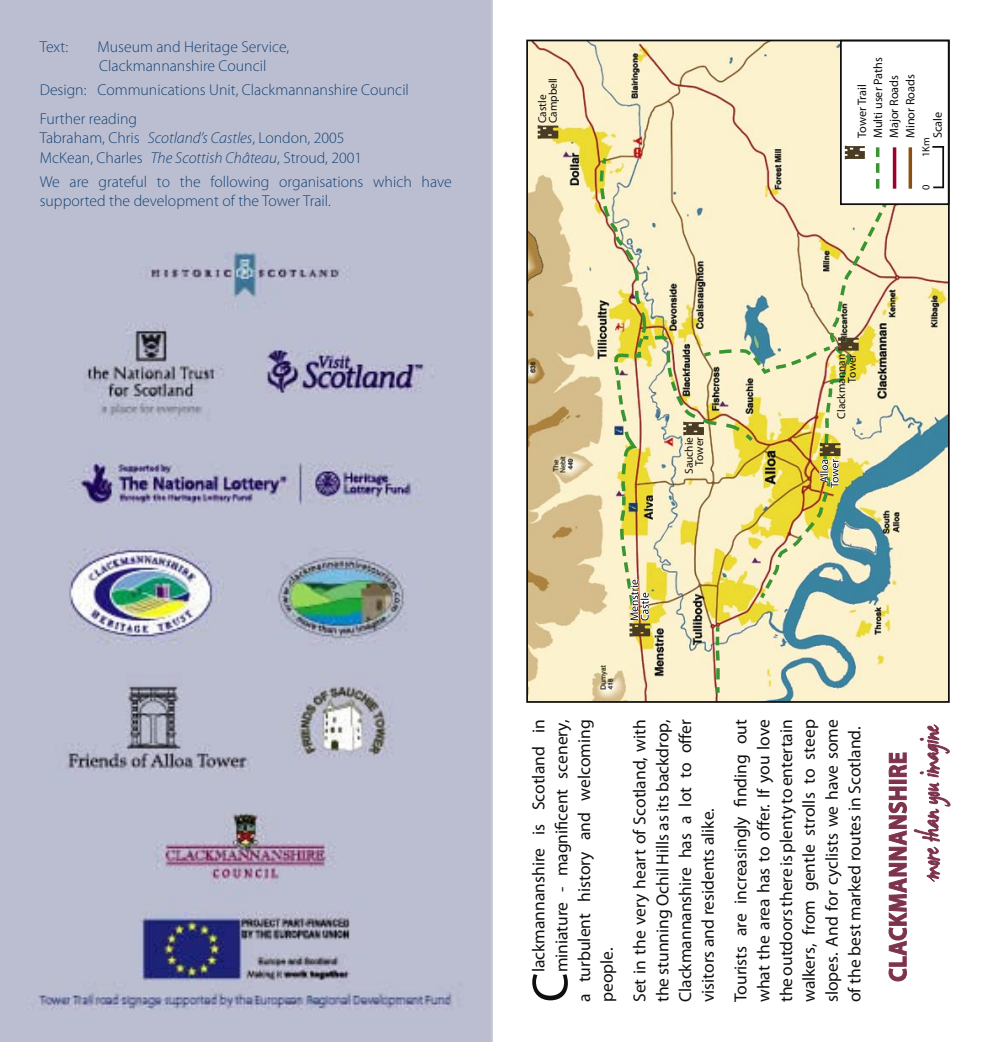
<style>
.page{position:relative;width:983px;height:1042px;background:#fff}
.page>*{position:absolute;margin:0;border:0;box-sizing:border-box;transform-origin:0 0}
.t1{font:51.27px "Myriad Pro";color:#0f0f0f}
.t2{font:17.5px/22.8px "Myriad Pro";color:#0f0f0f;text-align:justify}
.t3{font:300 15.75px/19.2px "Myriad Pro";color:#164373}
.t4{font:12.25px "Myriad Pro";color:#0f0f0f}
.map_towers{font:11.38px/10.5px "Myriad Pro";color:#0f0f0f}
.t5{font:10.5px "Myriad Pro";color:#0f0f0f}
.s1{font-style:italic}
</style>
<div class="page">
<img style="left:529px;top:43px;width:417px;height:657px">
<div style="left:526px;top:40px;width:423px;height:663px;border:2px solid #0f0f0f"></div>
<svg style="left:886px;top:205px;width:4px;height:396px;background:#c7c9b3"></svg>
<svg style="left:537px;top:125px;width:21px;height:14px"></svg>
<div style="left:840px;top:41px;width:108px;height:163px;background:#fff"></div>
<div style="left:839px;top:40px;width:110px;height:165px;border:2px solid #0f0f0f"></div>
<svg style="left:892px;top:147px;width:4px;height:42px"></svg>
<hr style="left:942px;top:147px;width:1px;height:40px;background:#0f0f0f">
<svg style="left:933px;top:146px;width:9px;height:2px"></svg>
<svg style="left:933px;top:186px;width:9px;height:2px"></svg>
<img style="left:599px;top:146px;width:287px;height:550px">
<hr style="left:908px;top:147px;width:3px;height:42px;background:#895010">
<svg style="left:888px;top:752px;width:18px;height:229px"></svg>
<svg style="left:926px;top:847px;width:13px;height:34px"></svg>
<svg style="left:913px;top:783px;width:36px;height:58px"></svg>
<svg style="left:919px;top:725px;width:30px;height:52px"></svg>
<img style="left:0;top:0;width:492px;height:1042px">
<p class="t3" style="left:40px;top:37px;width:30px">Text:</p>
<p class="t3" style="left:97px;top:37px;width:193px">Museum and Heritage Service,<br>Clackmannanshire Council</p>
<p class="t3" style="left:40px;top:80px;width:370px">Design: Communications Unit, Clackmannanshire Council</p>
<p class="t3" style="left:40px;top:110px;width:99px">Further reading</p>
<p class="t3" style="left:40px;top:129px;width:306px">Tabraham, Chris <span class="s1">Scotland’s Castles</span>, London, 2005</p>
<p class="t3" style="left:40px;top:148px;width:324px">McKean, Charles <span class="s1">The Scottish Château</span>, Stroud, 2001</p>
<p class="t3" style="left:40px;top:172px;width:413px">We are grateful to the following organisations which have supported the development of the Tower Trail.</p>
<p class="map_towers" style="left:537px;top:123px;width:47px;rotate:-90deg">Castle<br>Campbell</p>
<p class="map_towers" style="left:683px;top:474px;width:39px;rotate:-90deg">Sauchie</p>
<p class="map_towers" style="left:694px;top:465px;width:30px;rotate:-90deg">Tower</p>
<p class="t4" style="left:871px;top:138px;width:83px;rotate:-90deg">Multi user Paths</p>
<p class="t4" style="left:887px;top:138px;width:65px;rotate:-90deg">Major Roads</p>
<p class="t4" style="left:903px;top:138px;width:66px;rotate:-90deg">Minor Roads</p>
<p class="t4" style="left:855px;top:138px;width:56px;rotate:-90deg">Tower Trail</p>
<p class="t4" style="left:930px;top:138px;width:28px;rotate:-90deg">Scale</p>
<p class="t5" style="left:919px;top:157px;width:21px;rotate:-90deg">1Km</p>
<p class="map_towers" style="left:836px;top:419px;width:66px;text-align:right;rotate:-90deg">Clackmannan<br>Tower</p>
<p class="t5" style="left:919px;top:190px;width:7px;rotate:-90deg">0</p>
<p class="t2" style="left:527px;top:972px;width:255px;rotate:-90deg">lackmannanshire is Scotland in</p>
<p class="t2" style="left:550px;top:972px;width:255px;rotate:-90deg">miniature - magnificent scenery,</p>
<p class="t2" style="left:573px;top:1002px;width:284px;rotate:-90deg">a turbulent history and welcoming</p>
<p class="t2" style="left:596px;top:1002px;width:56px;rotate:-90deg">people.</p>
<p class="t1" style="left:522px;top:1002px;width:31px;rotate:-90deg">C</p>
<p class="t2" style="left:628px;top:1002px;width:284px;rotate:-90deg">Set in the very heart of Scotland, with the stunning Ochil Hills as its backdrop, Clackmannanshire has a lot to offer visitors and residents alike.</p>
<p class="t2" style="left:729px;top:1002px;width:284px;rotate:-90deg">Tourists are increasingly finding out what the area has to offer. If you love the outdoors there is plenty to entertain walkers, from gentle strolls to steep slopes. And for cyclists we have some of the best marked routes in Scotland.</p>
</div>
